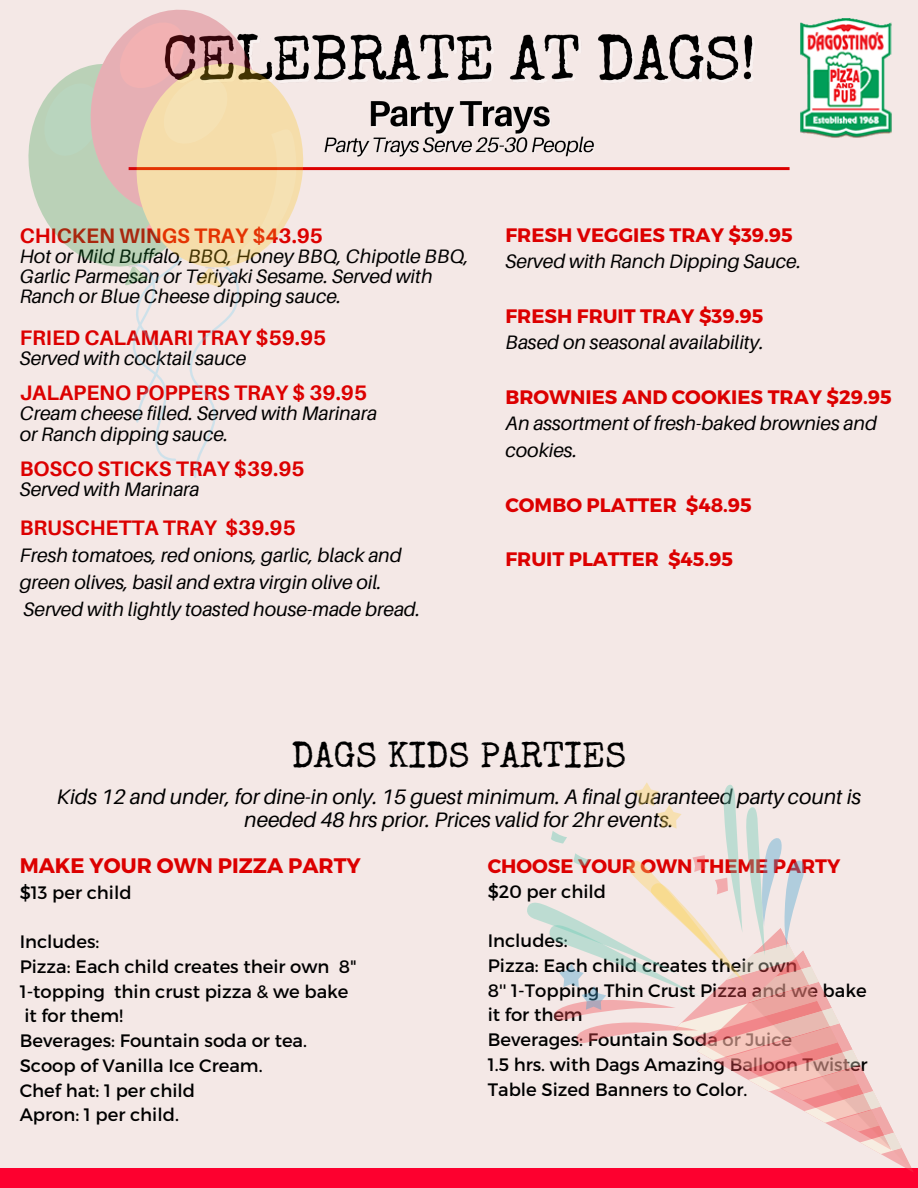
<style>
.page{position:relative;width:918px;height:1188px;background:#f4e8e6}
.page>*{position:absolute;margin:0;border:0;box-sizing:border-box;transform-origin:0 0}
.t1{font:36px "Special Elite";color:#000}
.t2{font:italic 21px/22.5px "Aileron";color:#000;text-align:center}
.t3{font:700 21px "Aileron";color:#dc0000}
.t4{font:700 21px "Montserrat";color:#dc0000}
.t5{font:italic 19.5px/27px "Aileron";color:#000}
.t6{font:700 19.5px "Montserrat";color:#dc0000}
.t7{font:18px/24.8px "Montserrat";color:#000}
</style>
<div class="page">
<img style="left:800px;top:18px;width:92px;height:120px">
<div style="left:0;top:1169px;width:918px;height:19px;background:#fd002f"></div>
<svg style="left:28px;top:9px;width:762px;height:469px"></svg>
<svg style="left:525px;top:782px;width:389px;height:390px"></svg>
<p class="t3" style="left:20px;top:222px;width:305px">CHICKEN WINGS TRAY $43.95</p>
<p class="t5" style="left:20px;top:242px;width:451px">Hot or Mild Buffalo, BBQ, Honey BBQ, Chipotle BBQ,</p>
<p class="t5" style="left:20px;top:262px;width:414px">Garlic Parmesan or Teriyaki Sesame. Served with</p>
<p class="t5" style="left:20px;top:283px;width:323px">Ranch or Blue Cheese dipping sauce.</p>
<p class="t3" style="left:20px;top:325px;width:308px">FRIED CALAMARI TRAY $59.95</p>
<p class="t5" style="left:20px;top:345px;width:228px">Served with cocktail sauce</p>
<p class="t3" style="left:20px;top:380px;width:349px">JALAPENO POPPERS TRAY $ 39.95</p>
<p class="t5" style="left:20px;top:400px;width:359px">Cream cheese filled. Served with Marinara</p>
<p class="t5" style="left:20px;top:420px;width:210px">or Ranch dipping sauce.</p>
<p class="t3" style="left:20px;top:455px;width:286px">BOSCO STICKS TRAY $39.95</p>
<p class="t5" style="left:20px;top:475px;width:181px">Served with Marinara</p>
<p class="t3" style="left:20px;top:515px;width:278px">BRUSCHETTA TRAY $39.95</p>
<p class="t5" style="left:20px;top:541px;width:384px">Fresh tomatoes, red onions, garlic, black and</p>
<p class="t5" style="left:20px;top:568px;width:364px">green olives, basil and extra virgin olive oil.</p>
<p class="t5" style="left:24px;top:595px;width:398px">Served with lightly toasted house-made bread.</p>
<p class="t6" style="left:505px;top:222px;width:289px">FRESH VEGGIES TRAY $39.95</p>
<p class="t5" style="left:505px;top:247px;width:297px">Served with Ranch Dipping Sauce.</p>
<p class="t6" style="left:505px;top:303px;width:259px">FRESH FRUIT TRAY $39.95</p>
<p class="t5" style="left:505px;top:328px;width:260px">Based on seasonal availability.</p>
<p class="t6" style="left:505px;top:384px;width:388px">BROWNIES AND COOKIES TRAY $29.95</p>
<p class="t5" style="left:505px;top:409px;width:373px">An assortment of fresh-baked brownies and cookies.</p>
<p class="t6" style="left:505px;top:492px;width:248px">COMBO PLATTER $48.95</p>
<p class="t6" style="left:505px;top:546px;width:229px">FRUIT PLATTER $45.95</p>
<p class="t1" style="left:291px;top:742px;width:336px">DAGS KIDS PARTIES</p>
<p class="t2" style="left:57px;top:785px;width:806px">Kids 12 and under, for dine-in only. 15 guest minimum. A final guaranteed party count is needed 48 hrs prior. Prices valid for 2hr events.</p>
<p class="t4" style="left:20px;top:852px;width:343px">MAKE YOUR OWN PIZZA PARTY</p>
<p class="t7" style="left:20px;top:879px;width:113px">$13 per child</p>
<p class="t7" style="left:20px;top:928px;width:81px">Includes:</p>
<p class="t7" style="left:20px;top:953px;width:338px">Pizza: Each child creates their own 8"</p>
<p class="t7" style="left:20px;top:978px;width:330px">1-topping thin crust pizza &amp; we bake</p>
<p class="t7" style="left:24px;top:1003px;width:100px">it for them!</p>
<p class="t7" style="left:20px;top:1027px;width:289px">Beverages: Fountain soda or tea.</p>
<p class="t7" style="left:20px;top:1052px;width:244px">Scoop of Vanilla Ice Cream.</p>
<p class="t7" style="left:20px;top:1077px;width:177px">Chef hat: 1 per child</p>
<p class="t7" style="left:20px;top:1102px;width:161px">Apron: 1 per child.</p>
<p class="t6" style="left:488px;top:853px;width:354px">CHOOSE YOUR OWN THEME PARTY</p>
<p class="t7" style="left:488px;top:878px;width:120px">$20 per child</p>
<p class="t7" style="left:488px;top:928px;width:81px">Includes:</p>
<p class="t7" style="left:488px;top:952px;width:311px">Pizza: Each child creates their own</p>
<p class="t7" style="left:488px;top:977px;width:380px">8'' 1-Topping Thin Crust Pizza and we bake it for them</p>
<p class="t7" style="left:488px;top:1027px;width:306px">Beverages: Fountain Soda or Juice</p>
<p class="t7" style="left:488px;top:1051px;width:381px">1.5 hrs. with Dags Amazing Balloon Twister</p>
<p class="t7" style="left:488px;top:1076px;width:261px">Table Sized Banners to Color.</p>
</div>
